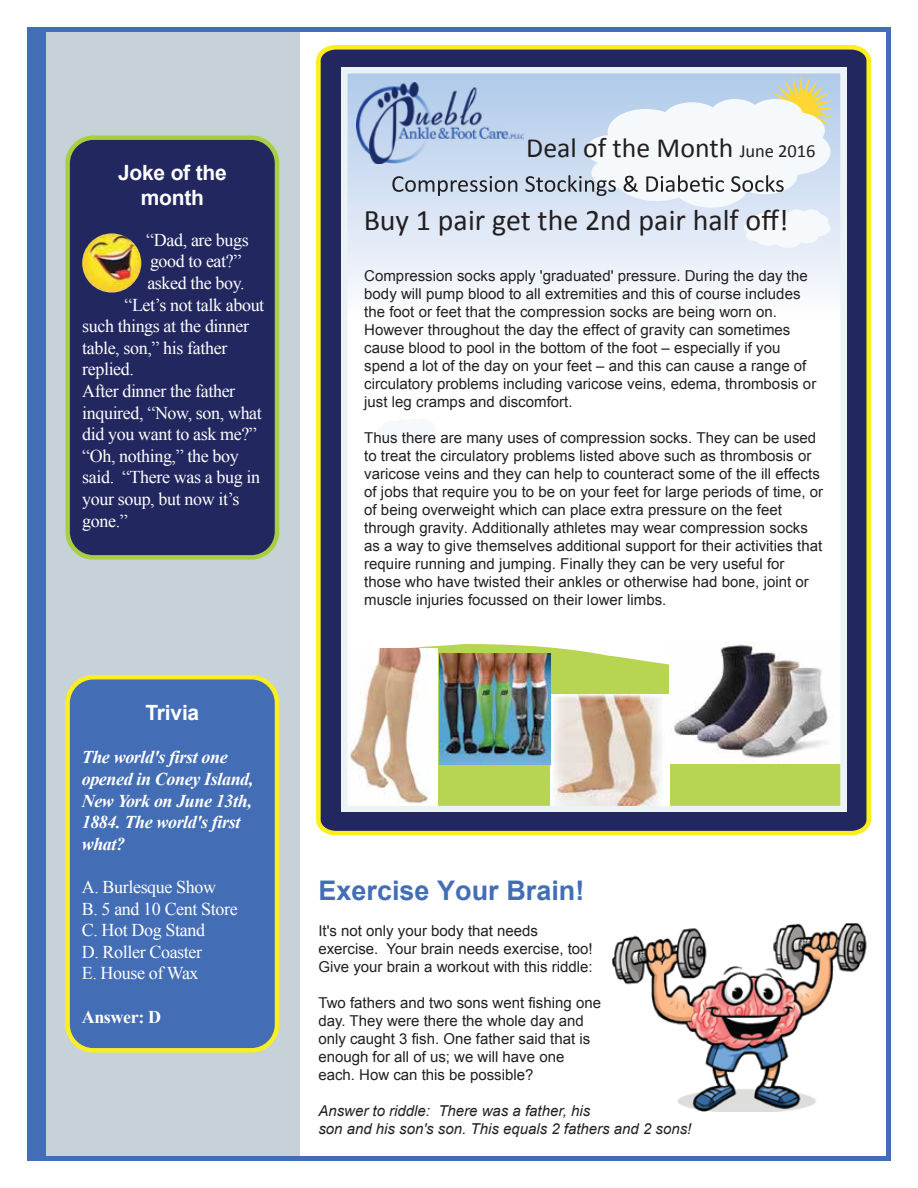
<style>
.page{position:relative;width:918px;height:1188px;background:#fff}
.page>*{position:absolute;margin:0;border:0;box-sizing:border-box;transform-origin:0 0}
.t1{font:30px "Calibri";color:#231f20}
.t2{font:27.9px "Calibri";color:#231f20}
.t3{font:700 27px "Arial";color:#436eb6}
.t4{font:700 21px/25.2px "Arial";letter-spacing:-.01em;color:#fff;text-align:center}
.t5{font:18px/21.6px "Times New Roman";letter-spacing:-.02em;color:#fff}
.t6{font:italic 700 18px/21.6px "Times New Roman";letter-spacing:-.02em;color:#fff}
.t7{font:700 18px "Times New Roman";letter-spacing:-.02em;color:#fff}
.t8{font:15px/18px "Arial";color:#231f20}
.t9{font:italic 15px/18px "Arial";color:#231f20}
.s1{font-size:18.45px}
</style>
<div class="page">
<div style="left:46px;top:27px;width:254px;height:1134px;background:#c6d2d8"></div>
<div style="left:27px;top:27px;width:19px;height:1134px;background:#436eb6"></div>
<hr style="left:887px;top:27px;width:4px;height:1134px;background:#436eb6">
<hr style="left:27px;top:1157px;width:864px;height:4px;background:#436eb6">
<hr style="left:27px;top:27px;width:864px;height:4px;background:#436eb6">
<img style="left:612px;top:924px;width:255px;height:188px">
<div style="left:68px;top:677px;width:209px;height:373px;background:#436eb6;border-radius:26px"></div>
<div style="left:65px;top:675px;width:214px;height:378px;border:4px solid #fcee1f;border-radius:26px"></div>
<div style="left:68px;top:138px;width:209px;height:419px;background:#222760;border-radius:26px"></div>
<div style="left:65px;top:135px;width:214px;height:425px;border:4px solid #a9cf3e;border-radius:26px"></div>
<img style="left:82px;top:233px;width:59px;height:60px;border-radius:30px">
<svg style="left:316px;top:45px;width:556px;height:791px;background:#4d4f5c"></svg>
<svg style="left:341px;top:67px;width:505px;height:745px"></svg>
<img style="left:356px;top:83px;width:168px;height:81px">
<h3 class="t4" style="left:118px;top:161px;width:110px">Joke of the month</h3>
<p class="t5" style="left:146px;top:229px;width:104px">“Dad, are bugs</p>
<p class="t5" style="left:150px;top:250px;width:93px">good to eat?”</p>
<p class="t5" style="left:147px;top:272px;width:99px">asked the boy.</p>
<p class="t5" style="left:124px;top:294px;width:141px">“Let’s not talk about</p>
<p class="t5" style="left:82px;top:315px;width:168px">such things at the dinner</p>
<p class="t5" style="left:82px;top:337px;width:147px">table, son,” his father</p>
<p class="t5" style="left:82px;top:358px;width:53px">replied.</p>
<p class="t5" style="left:82px;top:380px;width:155px">After dinner the father</p>
<p class="t5" style="left:82px;top:402px;width:181px">inquired, “Now, son, what</p>
<p class="t5" style="left:82px;top:423px;width:176px">did you want to ask me?”</p>
<p class="t5" style="left:82px;top:445px;width:158px">“Oh, nothing,” the boy</p>
<p class="t5" style="left:82px;top:466px;width:180px">said. “There was a bug in</p>
<p class="t5" style="left:82px;top:488px;width:159px">your soup, but now it’s</p>
<p class="t5" style="left:82px;top:510px;width:47px">gone.”</p>
<h3 class="t4" style="left:146px;top:700px;width:55px">Trivia</h3>
<p class="t6" style="left:82px;top:746px;width:173px">The world's first one opened in Coney Island,<br>New York on June 13th,<br>1884. The world's first what?</p>
<p class="t5" style="left:82px;top:876px;width:158px">A. Burlesque Show<br>B. 5 and 10 Cent Store<br>C. Hot Dog Stand<br>D. Roller Coaster<br>E. House of Wax</p>
<p class="t7" style="left:82px;top:1004px;width:81px">Answer: D</p>
<h2 class="t2" style="left:526px;top:130px;width:291px">Deal of the Month <span class="s1">June 2016</span></h2>
<h1 class="t1" style="left:364px;top:201px;width:426px">Buy 1 pair get the 2nd pair half off!</h1>
<p class="t8" style="left:364px;top:267px;width:454px">Compression socks apply 'graduated' pressure. During the day the body will pump blood to all extremities and this of course includes the foot or feet that the compression socks are being worn on.<br>However throughout the day the effect of gravity can sometimes cause blood to pool in the bottom of the foot – especially if you spend a lot of the day on your feet – and this can cause a range of circulatory problems including varicose veins, edema, thrombosis or just leg cramps and discomfort.</p>
<p class="t8" style="left:364px;top:429px;width:461px">Thus there are many uses of compression socks. They can be used to treat the circulatory problems listed above such as thrombosis or varicose veins and they can help to counteract some of the ill effects of jobs that require you to be on your feet for large periods of time, or of being overweight which can place extra pressure on the feet through gravity. Additionally athletes may wear compression socks as a way to give themselves additional support for their activities that require running and jumping. Finally they can be very useful for those who have twisted their ankles or otherwise had bone, joint or muscle injuries focussed on their lower limbs.</p>
<h3 class="t3" style="left:318px;top:873px;width:268px">Exercise Your Brain!</h3>
<p class="t8" style="left:318px;top:922px;width:276px">It's not only your body that needs exercise. Your brain needs exercise, too!<br>Give your brain a workout with this riddle:</p>
<p class="t8" style="left:318px;top:994px;width:284px">Two fathers and two sons went fishing one day. They were there the whole day and only caught 3 fish. One father said that is enough for all of us; we will have one each. How can this be possible?</p>
<p class="t9" style="left:318px;top:1102px;width:375px">Answer to riddle: There was a father, his<br>son and his son's son. This equals 2 fathers and 2 sons!</p>
</div>
